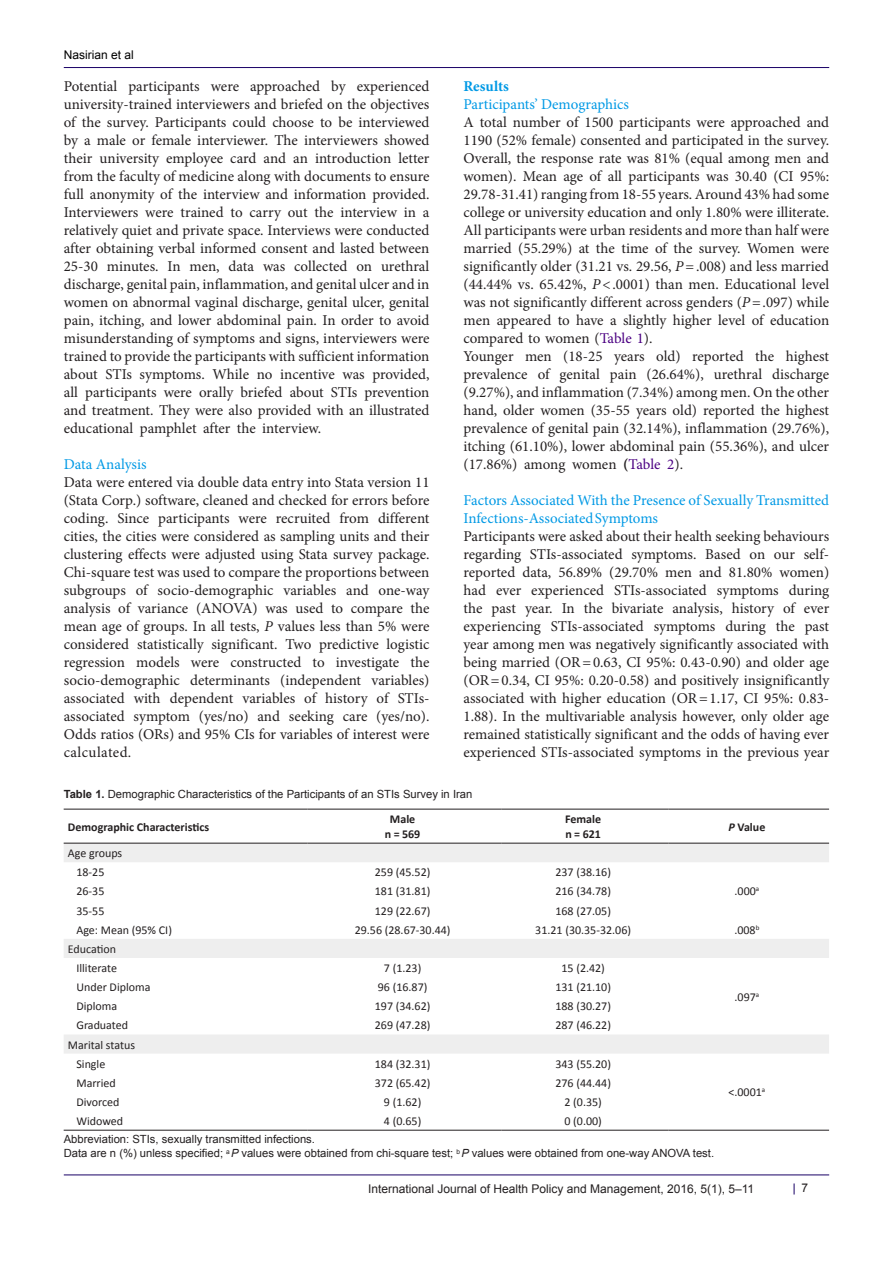
<style>
.page{position:relative;width:893px;height:1263px;background:#fff}
.page>*{position:absolute;margin:0;border:0;box-sizing:border-box;transform-origin:0 0}
.t1{font:15px/18px "Minion Pro";color:#231f20;text-align:justify}
.t2{font:15px/18px "Minion Pro";color:#0099e5}
.t3{font:700 15px "Minion Pro";color:#0099e5}
.t4{font:12px "Calibri";color:#231f20}
.t5{font:12px "Arial";color:#231f20}
.t6{font:700 12px "Calibri";color:#231f20}
.t7{font:12px "Arial";color:#000001}
.t8{font:11.25px "Arial";color:#231f20}
.s1{font-style:italic}
.s2{color:#4b0082}
.s3{font-weight:700}
</style>
<div class="page">
<hr style="left:64px;top:67px;width:765px;height:1px;background:#190066">
<hr style="left:64px;top:1175px;width:765px;height:1px;background:#190066">
<svg style="left:64px;top:844px;width:765px;height:210px"></svg>
<hr style="left:64px;top:809px;width:243px;height:1px;background:#231f20">
<hr style="left:307px;top:809px;width:195px;height:1px;background:#231f20">
<hr style="left:502px;top:809px;width:167px;height:1px;background:#231f20">
<hr style="left:669px;top:809px;width:160px;height:1px;background:#231f20">
<hr style="left:64px;top:843px;width:243px;height:1px;background:#231f20">
<hr style="left:307px;top:843px;width:195px;height:1px;background:#231f20">
<hr style="left:502px;top:843px;width:167px;height:1px;background:#231f20">
<hr style="left:669px;top:843px;width:160px;height:1px;background:#231f20">
<hr style="left:64px;top:1130px;width:243px;height:1px;background:#231f20">
<hr style="left:307px;top:1130px;width:195px;height:1px;background:#231f20">
<hr style="left:502px;top:1130px;width:167px;height:1px;background:#231f20">
<hr style="left:669px;top:1130px;width:160px;height:1px;background:#231f20">
<p class="t7" style="left:64px;top:47px;width:72px">Nasirian et al</p>
<p class="t1" style="left:64px;top:77px;width:367px">Potential participants were approached by experienced university-trained interviewers and briefed on the objectives of the survey. Participants could choose to be interviewed by a male or female interviewer. The interviewers showed their university employee card and an introduction letter from the faculty of medicine along with documents to ensure full anonymity of the interview and information provided.<br>Interviewers were trained to carry out the interview in a relatively quiet and private space. Interviews were conducted after obtaining verbal informed consent and lasted between 25-30 minutes. In men, data was collected on urethral discharge, genital pain, inflammation, and genital ulcer and in women on abnormal vaginal discharge, genital ulcer, genital pain, itching, and lower abdominal pain. In order to avoid misunderstanding of symptoms and signs, interviewers were trained to provide the participants with sufficient information about STIs symptoms. While no incentive was provided, all participants were orally briefed about STIs prevention and treatment. They were also provided with an illustrated educational pamphlet after the interview.</p>
<p class="t2" style="left:64px;top:455px;width:84px">Data Analysis</p>
<p class="t1" style="left:64px;top:473px;width:367px">Data were entered via double data entry into Stata version 11 (Stata Corp.) software, cleaned and checked for errors before coding. Since participants were recruited from different cities, the cities were considered as sampling units and their clustering effects were adjusted using Stata survey package.<br>Chi-square test was used to compare the proportions between subgroups of socio-demographic variables and one-way analysis of variance (ANOVA) was used to compare the mean age of groups. In all tests, <span class="s1">P</span> values less than 5% were considered statistically significant. Two predictive logistic regression models were constructed to investigate the socio-demographic determinants (independent variables) associated with dependent variables of history of STIs&shy;associated symptom (yes/no) and seeking care (yes/no).<br>Odds ratios (ORs) and 95% CIs for variables of interest were calculated.</p>
<p class="t3" style="left:463px;top:75px;width:47px">Results</p>
<p class="t2" style="left:463px;top:95px;width:167px">Participants’ Demographics</p>
<p class="t1" style="left:463px;top:113px;width:367px">A total number of 1500 participants were approached and 1190 (52% female) consented and participated in the survey.<br>Overall, the response rate was 81% (equal among men and women). Mean age of all participants was 30.40 (CI 95%:<br>29.78-31.41) ranging from 18-55 years. Around 43% had some college or university education and only 1.80% were illiterate.<br>All participants were urban residents and more than half were married (55.29%) at the time of the survey. Women were significantly older (31.21 vs. 29.56, <span class="s1">P</span>=.008) and less married (44.44% vs. 65.42%, <span class="s1">P</span>&lt;.0001) than men. Educational level was not significantly different across genders (<span class="s1">P</span>=.097) while men appeared to have a slightly higher level of education compared to women (<span class="s2">Table 1</span>).</p>
<p class="t1" style="left:463px;top:347px;width:367px">Younger men (18-25 years old) reported the highest prevalence of genital pain (26.64%), urethral discharge (9.27%), and inflammation (7.34%) among men. On the other hand, older women (35-55 years old) reported the highest prevalence of genital pain (32.14%), inflammation (29.76%), itching (61.10%), lower abdominal pain (55.36%), and ulcer (17.86%) among women <span class="s3">(</span><span class="s2">Table 2</span>).</p>
<p class="t2" style="left:463px;top:491px;width:367px">Factors Associated With the Presence of Sexually Transmitted<br>Infections-Associated Symptoms</p>
<p class="t1" style="left:463px;top:527px;width:367px">Participants were asked about their health seeking behaviours regarding STIs-associated symptoms. Based on our self&shy;reported data, 56.89% (29.70% men and 81.80% women) had ever experienced STIs-associated symptoms during the past year. In the bivariate analysis, history of ever experiencing STIs-associated symptoms during the past year among men was negatively significantly associated with being married (OR=0.63, CI 95%: 0.43-0.90) and older age (OR=0.34, CI 95%: 0.20-0.58) and positively insignificantly associated with higher education (OR=1.17, CI 95%: 0.83- 1.88). In the multivariable analysis however, only older age remained statistically significant and the odds of having ever experienced STIs-associated symptoms in the previous year</p>
<p class="t8" style="left:64px;top:787px;width:410px"><span class="s3">Table 1.</span> Demographic Characteristics of the Participants of an STIs Survey in Iran</p>
<p class="t6" style="left:68px;top:819px;width:143px">Demographic Characteristics</p>
<p class="t6" style="left:390px;top:811px;width:27px">Male</p>
<p class="t6" style="left:385px;top:826px;width:37px">n = 569</p>
<p class="t6" style="left:565px;top:811px;width:38px">Female</p>
<p class="t6" style="left:565px;top:826px;width:37px">n = 621</p>
<p class="t6" style="left:728px;top:819px;width:38px"><span class="s1">P</span> Value</p>
<p class="t4" style="left:68px;top:846px;width:56px">Age groups</p>
<p class="t4" style="left:76px;top:865px;width:30px">18-25</p>
<p class="t4" style="left:375px;top:865px;width:57px">259 (45.52)</p>
<p class="t4" style="left:555px;top:865px;width:57px">237 (38.16)</p>
<p class="t4" style="left:76px;top:884px;width:30px">26-35</p>
<p class="t4" style="left:375px;top:884px;width:57px">181 (31.81)</p>
<p class="t4" style="left:555px;top:884px;width:57px">216 (34.78)</p>
<p class="t4" style="left:76px;top:903px;width:30px">35-55</p>
<p class="t4" style="left:375px;top:903px;width:57px">129 (22.67)</p>
<p class="t4" style="left:555px;top:903px;width:57px">168 (27.05)</p>
<p class="t4" style="left:76px;top:922px;width:97px">Age: Mean (95% CI)</p>
<p class="t4" style="left:355px;top:922px;width:97px">29.56 (28.67-30.44)</p>
<p class="t4" style="left:535px;top:922px;width:97px">31.21 (30.35-32.06)</p>
<p class="t4" style="left:734px;top:922px;width:26px">.008<sup>b</sup></p>
<p class="t4" style="left:68px;top:941px;width:50px">Education</p>
<p class="t4" style="left:76px;top:960px;width:42px">Illiterate</p>
<p class="t4" style="left:384px;top:960px;width:39px">7 (1.23)</p>
<p class="t4" style="left:561px;top:960px;width:45px">15 (2.42)</p>
<p class="t4" style="left:735px;top:989px;width:26px">.097<sup>a</sup></p>
<p class="t4" style="left:735px;top:884px;width:26px">.000<sup>a</sup></p>
<p class="t4" style="left:76px;top:979px;width:76px">Under Diploma</p>
<p class="t4" style="left:378px;top:979px;width:51px">96 (16.87)</p>
<p class="t4" style="left:555px;top:979px;width:57px">131 (21.10)</p>
<p class="t4" style="left:76px;top:999px;width:42px">Diploma</p>
<p class="t4" style="left:375px;top:999px;width:57px">197 (34.62)</p>
<p class="t4" style="left:555px;top:999px;width:57px">188 (30.27)</p>
<p class="t4" style="left:76px;top:1018px;width:53px">Graduated</p>
<p class="t4" style="left:375px;top:1018px;width:57px">269 (47.28)</p>
<p class="t4" style="left:555px;top:1018px;width:57px">287 (46.22)</p>
<p class="t4" style="left:68px;top:1037px;width:69px">Marital status</p>
<p class="t4" style="left:76px;top:1056px;width:30px">Single</p>
<p class="t4" style="left:375px;top:1056px;width:57px">184 (32.31)</p>
<p class="t4" style="left:555px;top:1056px;width:57px">343 (55.20)</p>
<p class="t4" style="left:76px;top:1075px;width:41px">Married</p>
<p class="t4" style="left:375px;top:1075px;width:57px">372 (65.42)</p>
<p class="t4" style="left:555px;top:1075px;width:57px">276 (44.44)</p>
<p class="t4" style="left:76px;top:1094px;width:45px">Divorced</p>
<p class="t4" style="left:384px;top:1094px;width:39px">9 (1.62)</p>
<p class="t4" style="left:564px;top:1094px;width:39px">2 (0.35)</p>
<p class="t4" style="left:76px;top:1113px;width:48px">Widowed</p>
<p class="t4" style="left:384px;top:1113px;width:39px">4 (0.65)</p>
<p class="t4" style="left:564px;top:1113px;width:39px">0 (0.00)</p>
<p class="t8" style="left:64px;top:1132px;width:253px">Abbreviation: STIs, sexually transmitted infections.</p>
<p class="t8" style="left:64px;top:1146px;width:652px">Data are n (%) unless specified; <sup>a</sup> <span class="s1">P</span> values were obtained from chi-square test; <sup>b</sup> <span class="s1">P</span> values were obtained from one-way ANOVA test.</p>
<p class="t4" style="left:729px;top:1085px;width:38px">&lt;.0001<sup>a</sup></p>
<p class="t5" style="left:368px;top:1180px;width:388px">International Journal of Health Policy and Management, 2016, 5(1), 5–11</p>
<p class="t5" style="left:801px;top:1180px;width:8px">7</p>
</div>
